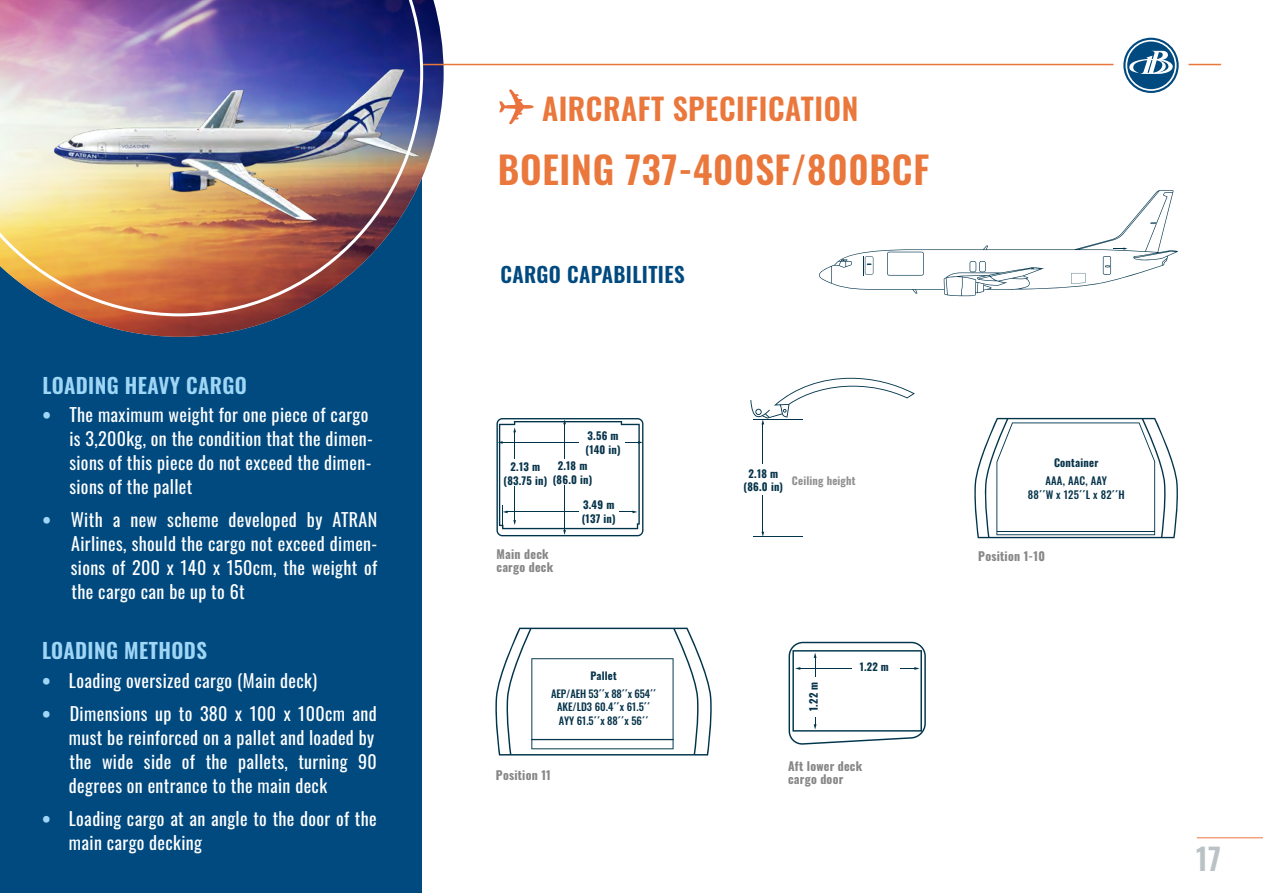
<style>
.page{position:relative;width:1263px;height:893px;background:#fff}
.page>*{position:absolute;margin:0;border:0;box-sizing:border-box;transform-origin:0 0}
.t1{font:600 37.5px "Oswald";letter-spacing:.02em;color:#ea773b}
.t2{font:600 30px "Oswald";letter-spacing:.02em;color:#ea773b}
.t3{font:600 30px "Oswald";color:#bbc2c6}
.t4{font:600 21px "Oswald";letter-spacing:.02em;color:#9fd6f6}
.t5{font:600 21px "Oswald";letter-spacing:.02em;color:#004a80}
.t6{font:18px/24px "Oswald";letter-spacing:.02em;color:#fff}
.t7{font:700 12px/13.6px "Oswald";letter-spacing:.02em;color:#878787}
.t8{font:700 10.65px/13.6px "Oswald";letter-spacing:.02em;color:#07344b;text-align:center}
.t9{font:500 10.65px/13.6px "Oswald";letter-spacing:.02em;color:#07344b;text-align:center}
.t10{font:700 10.65px "Oswald";letter-spacing:.02em;color:#919191}
.t11{font:500 10.5px/13.5px "Oswald";letter-spacing:-.01em;color:#07344b;text-align:center}
.t12{font:700 10.5px "Oswald";letter-spacing:.02em;color:#07344b}
.s1{font-weight:700;color:#9fd6f6}
</style>
<div class="page">
<hr style="left:1197px;top:837px;width:66px;height:1px;background:#ea773b">
<div style="left:0;top:67px;width:422px;height:826px;background:#004a80"></div>
<hr style="left:423px;top:64px;width:798px;height:1px;background:#ea773b">
<div style="left:1113px;top:28px;width:75px;height:75px;background:#fff;border-radius:50%"></div>
<svg style="left:1123px;top:38px;width:56px;height:55px"></svg>
<svg style="left:499px;top:89px;width:35px;height:35px"></svg>
<img style="left:77px;top:35px;width:403px;height:302px">
<img style="left:0;top:0;width:423px;height:316px">
<svg style="left:819px;top:190px;width:359px;height:106px"></svg>
<svg style="left:496px;top:418px;width:147px;height:118px"></svg>
<hr style="left:762px;top:423px;width:1px;height:41px;background:#00344b">
<hr style="left:762px;top:495px;width:1px;height:38px;background:#00344b">
<svg style="left:974px;top:418px;width:204px;height:120px"></svg>
<hr style="left:997px;top:531px;width:158px;height:1px;background:#00344b">
<hr style="left:753px;top:536px;width:50px;height:1px;background:#00344b">
<svg style="left:750px;top:378px;width:165px;height:46px"></svg>
<svg style="left:788px;top:642px;width:138px;height:103px"></svg>
<svg style="left:495px;top:628px;width:217px;height:127px"></svg>
<div style="left:807px;top:677px;width:18px;height:39px;background:#fff"></div>
<p class="t4" style="left:43px;top:366px;width:206px">LOADING HEAVY CARGO</p>
<p class="t6" style="left:69px;top:401px;width:305px;text-indent:-27px"><span class="s1">•</span> The maximum weight for one piece of cargo is 3,200kg, on the condition that the dimen&shy;sions of this piece do not exceed the dimen&shy;sions of the pallet</p>
<p class="t6" style="left:71px;top:506px;width:308px;text-align:justify;text-indent:-28px"><span class="s1">•</span> With a new scheme developed by ATRAN Airlines, should the cargo not exceed dimen&shy;sions of 200 x 140 x 150cm, the weight of the cargo can be up to 6t</p>
<p class="t4" style="left:42px;top:632px;width:166px">LOADING METHODS</p>
<p class="t6" style="left:42px;top:667px;width:276px"><span class="s1">•</span> Loading oversized cargo (Main deck)</p>
<p class="t6" style="left:69px;top:700px;width:309px;text-indent:-27px"><span class="s1">•</span> Dimensions up to 380 x 100 x 100cm and must be reinforced on a pallet and loaded by the wide side of the pallets, turning 90 degrees on entrance to the main deck</p>
<p class="t6" style="left:69px;top:805px;width:309px;text-indent:-27px"><span class="s1">•</span> Loading cargo at an angle to the door of the main cargo decking</p>
<h2 class="t2" style="left:542px;top:82px;width:318px">AIRCRAFT SPECIFICATION</h2>
<h1 class="t1" style="left:498px;top:137px;width:433px">BOEING 737-400SF/800BCF</h1>
<p class="t5" style="left:500px;top:256px;width:186px">CARGO CAPABILITIES</p>
<p class="t8" style="left:585px;top:428px;width:37px;text-align:left">3.56 m (140 in)</p>
<p class="t8" style="left:553px;top:458px;width:41px">2.18 m (86.0 in)</p>
<p class="t8" style="left:503px;top:459px;width:45px">2.13 m (83.75 in)</p>
<p class="t8" style="left:582px;top:497px;width:35px;text-align:left">3.49 m (137 in)</p>
<p class="t8" style="left:744px;top:465px;width:41px">2.18 m (86.0 in)</p>
<p class="t10" style="left:792px;top:471px;width:65px">Ceiling height</p>
<p class="t8" style="left:1054px;top:455px;width:46px">Container</p>
<p class="t9" style="left:1028px;top:473px;width:98px">AAA, AAC, AAY<br>88´´W x 125´´L x 82´´H</p>
<p class="t7" style="left:496px;top:546px;width:58px">Main deck cargo deck</p>
<p class="t7" style="left:978px;top:548px;width:68px">Position 1-10</p>
<p class="t12" style="left:590px;top:666px;width:28px">Pallet</p>
<p class="t11" style="left:551px;top:686px;width:106px">AEP/AEH 53´´x 88´´x 654´´<br>AKE/LD3 60.4´´x 61.5´´<br>AYY 61.5´´x 88´´x 56´´</p>
<p class="t7" style="left:496px;top:767px;width:57px">Position 11</p>
<p class="t12" style="left:804px;top:711px;width:31px;rotate:-90deg">1.22 m</p>
<p class="t12" style="left:860px;top:657px;width:31px">1.22 m</p>
<p class="t7" style="left:788px;top:758px;width:76px">Aft lower deck cargo door</p>
<h2 class="t3" style="left:1196px;top:832px;width:27px">17</h2>
</div>
